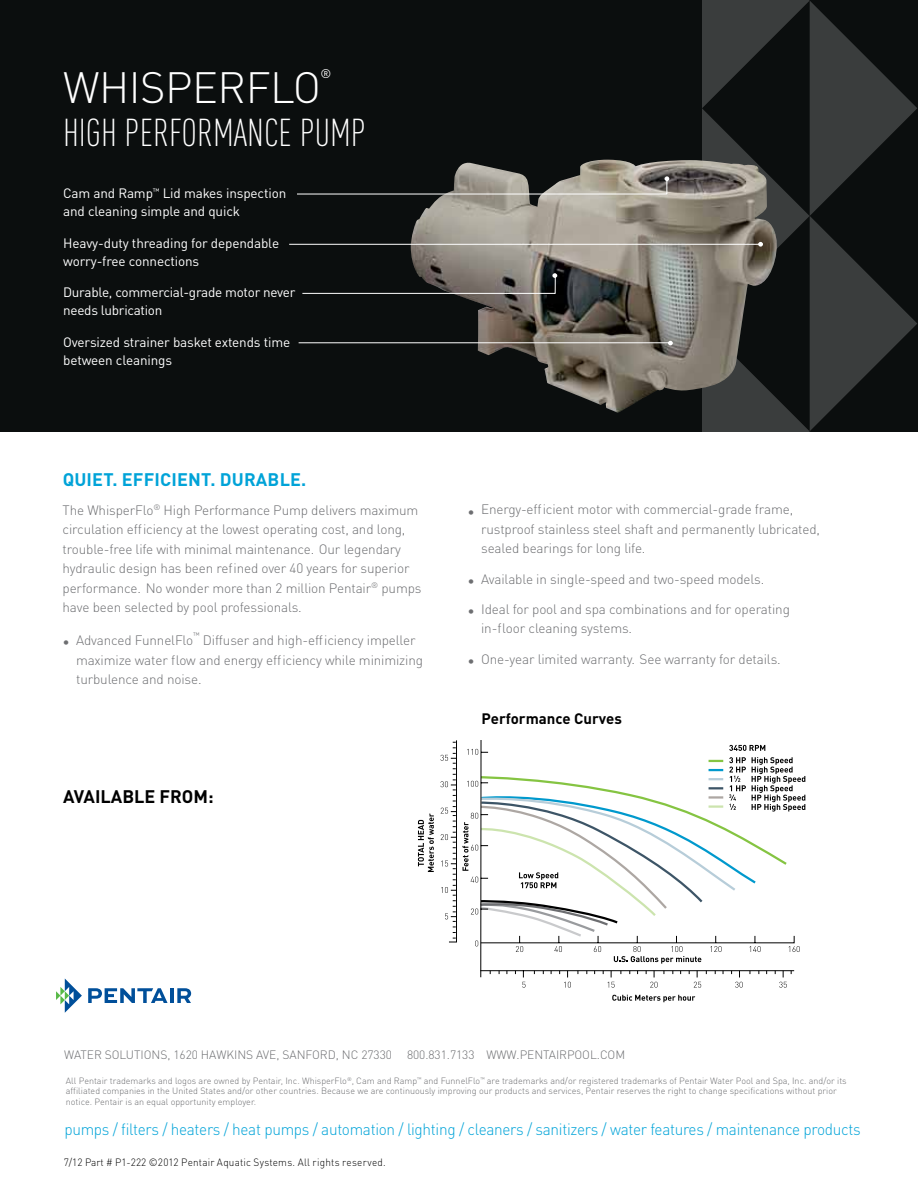
<style>
.page{position:relative;width:918px;height:1188px;background:#fff}
.page>*{position:absolute;margin:0;border:0;box-sizing:border-box;transform-origin:0 0}
.t1{font:300 43.35px "DIN Pro";letter-spacing:-.01em;color:#fff}
.t2{font:300 condensed 38.4px "DIN Pro";color:#fff}
.t3{font:700 18px "DIN Pro";color:#00a3d8}
.t4{font:700 18px "DIN Pro";color:#000}
.t5{font:300 16.2px "DIN Pro";letter-spacing:-.02em;color:#00a3d8;scale:.95 1}
.t6{font:700 15px "DIN Pro";color:#000}
.t7{font:300 13.5px/19.5px "DIN Pro";letter-spacing:-.01em;color:#6d6e71}
.t8{font:13.5px/18px "DIN Pro";letter-spacing:-.01em;color:#fff}
.t9{font:12.45px "DIN Pro";color:#fff}
.t10{font:300 12px "DIN Pro";letter-spacing:-.005em;color:#6d6e71}
.t11{font:300 10.5px "DIN Pro";letter-spacing:.02em;color:#000;scale:.95 1}
.t12{font:300 9px/10.5px "DIN Pro";color:#6d6e71}
.t13{font:300 7.8px "DIN Pro";color:#6d6e71}
</style>
<div class="page">
<div style="left:0;top:0;width:918px;height:432px;background:#0b0e0e"></div>
<img style="left:411px;top:160px;width:291px;height:253px">
<svg style="left:297px;top:176px;width:372px;height:19px"></svg>
<svg style="left:668px;top:341px;width:5px;height:4px"></svg>
<hr style="left:289px;top:244px;width:470px;height:1px;background:#fff">
<hr style="left:299px;top:342px;width:371px;height:1px;background:#fff">
<svg style="left:702px;top:0;width:215px;height:432px"></svg>
<svg style="left:418px;top:813px;width:16px;height:59px"></svg>
<svg style="left:612px;top:995px;width:83px;height:7px"></svg>
<svg style="left:440px;top:740px;width:365px;height:248px"></svg>
<svg style="left:56px;top:978px;width:26px;height:35px"></svg>
<svg style="left:88px;top:988px;width:80px;height:15px"></svg>
<hr style="left:170px;top:988px;width:3px;height:15px;background:#004f9a">
<svg style="left:177px;top:988px;width:14px;height:15px"></svg>
<svg style="left:302px;top:273px;width:255px;height:21px"></svg>
<h1 class="t1" style="left:63px;top:54px;width:260px">WHISPERFLO</h1>
<p class="t9" style="left:321px;top:64px;width:12px">®</p>
<h2 class="t2" style="left:63px;top:106px;width:304px">HIGH PERFORMANCE PUMP</h2>
<p class="t8" style="left:63px;top:183px;width:225px">Cam and Ramp<sup>™</sup> Lid makes inspection and cleaning simple and quick</p>
<p class="t8" style="left:63px;top:233px;width:217px">Heavy-duty threading for dependable worry-free connections</p>
<p class="t8" style="left:63px;top:282px;width:234px">Durable, commercial-grade motor never needs lubrication</p>
<p class="t8" style="left:63px;top:332px;width:229px">Oversized strainer basket extends time between cleanings</p>
<h3 class="t3" style="left:63px;top:465px;width:23px">quiet</h3>
<h3 class="t3" style="left:112px;top:465px;width:20px">. effi</h3>
<h3 class="t3" style="left:160px;top:465px;width:22px">cient</h3>
<h3 class="t3" style="left:210px;top:465px;width:22px">. durable</h3>
<h3 class="t3" style="left:301px;top:465px;width:7px">.</h3>
<p class="t7" style="left:63px;top:499px;width:360px">The WhisperFlo<sup>®</sup> High Performance Pump delivers maximum circulation efficiency at the lowest operating cost, and long, trouble-free life with minimal maintenance. Our legendary hydraulic design has been refined over 40 years for superior performance. No wonder more than 2 million Pentair<sup>®</sup> pumps have been selected by pool professionals.</p>
<p class="t7" style="left:63px;top:629px;width:132px">• Advanced FunnelFlo</p>
<p class="t13" style="left:193px;top:629px;width:8px">™</p>
<p class="t7" style="left:76px;top:629px;width:349px;text-indent:127px">Diffuser and high-efficiency impeller maximize water flow and energy efficiency while minimizing turbulence and noise.</p>
<h3 class="t4" style="left:63px;top:782px;width:152px">AVAILABLE FROM:</h3>
<p class="t7" style="left:481px;top:498px;width:340px;text-indent:-14px">• Energy-efficient motor with commercial-grade frame, rustproof stainless steel shaft and permanently lubricated, sealed bearings for long life.</p>
<p class="t7" style="left:468px;top:568px;width:298px">• Available in single-speed and two-speed models.</p>
<p class="t7" style="left:481px;top:598px;width:310px;text-indent:-14px">• Ideal for pool and spa combinations and for operating in-floor cleaning systems.</p>
<p class="t7" style="left:468px;top:648px;width:315px">• One-year limited warranty. See warranty for details.</p>
<p class="t6" style="left:482px;top:706px;width:142px">Performance Curves</p>
<p class="t10" style="left:64px;top:1046px;width:329px">WATER SOLUTIONS, 1620 HAWKINS AVE, SANFORD, NC 27330</p>
<p class="t10" style="left:407px;top:1046px;width:220px">800.831.7133 WWW.PENTAIRPOOL.COM</p>
<p class="t12" style="left:66px;top:1075px;width:782px">All Pentair trademarks and logos are owned by Pentair, Inc. WhisperFlo<sup>®</sup>, Cam and Ramp<sup>™</sup> and FunnelFlo<sup>™</sup> are trademarks and/or registered trademarks of Pentair Water Pool and Spa, Inc. and/or its affiliated companies in the United States and/or other countries. Because we are continuously improving our products and services, Pentair reserves the right to change specifications without prior notice. Pentair is an equal opportunity employer.</p>
<p class="t5" style="left:64px;top:1117px;width:840px">pumps / filters / heaters / heat pumps / automation / lighting / cleaners / sanitizers / water features / maintenance products</p>
<p class="t11" style="left:64px;top:1154px;width:341px">7/12 Part # P1-222 ©2012 Pentair Aquatic Systems. All rights reserved.</p>
</div>
